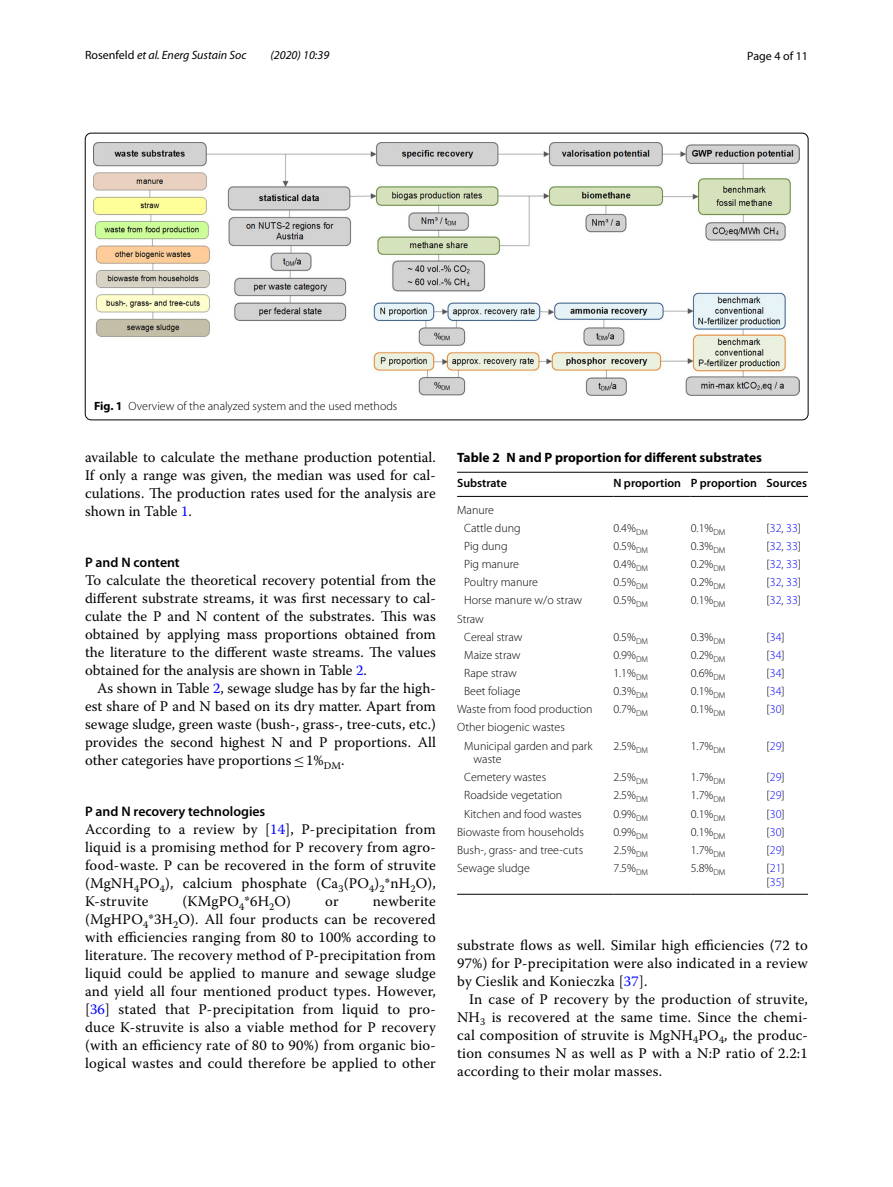
<style>
.page{position:relative;width:893px;height:1187px;background:#fff}
.page>*{position:absolute;margin:0;border:0;box-sizing:border-box;transform-origin:0 0}
.t1{font:14.7px/18px "Warnock Pro";letter-spacing:.01em;color:#000;text-align:justify}
.t2{font:600 13.8px "Myriad Pro";color:#000}
.t3{font:700 13.5px "Myriad Pro";color:#000}
.t4{font:300 12px/18.1px "Myriad Pro";color:#000}
.t5{font:italic 12px "Myriad Pro";color:#000}
.t6{font:600 12px "Myriad Pro";color:#000}
.t7{font:300 12px "Myriad Pro";color:#00f}
.t8{font:12px "Myriad Pro";color:#000}
.s1{font-style:normal}
.s2{font-weight:700}
.s3{color:#00f}
.s4{font-family:"MTSY"}
.s5{color:#000}
</style>
<div class="page">
<img style="left:94px;top:142px;width:706px;height:253px">
<hr style="left:457px;top:472px;width:156px;height:1px;background:#000">
<hr style="left:457px;top:496px;width:156px;height:1px;background:#000">
<hr style="left:613px;top:472px;width:78px;height:1px;background:#000">
<hr style="left:613px;top:496px;width:78px;height:1px;background:#000">
<hr style="left:691px;top:472px;width:76px;height:1px;background:#000">
<hr style="left:691px;top:496px;width:76px;height:1px;background:#000">
<hr style="left:767px;top:472px;width:41px;height:1px;background:#000">
<hr style="left:767px;top:496px;width:41px;height:1px;background:#000">
<hr style="left:457px;top:893px;width:156px;height:1px;background:#000">
<hr style="left:613px;top:893px;width:78px;height:1px;background:#000">
<hr style="left:691px;top:893px;width:76px;height:1px;background:#000">
<hr style="left:767px;top:893px;width:41px;height:1px;background:#000">
<p class="t5" style="left:85px;top:48px;width:163px"><span class="s1">Rosenfeld</span> et al. Energ Sustain Soc</p>
<p class="t5" style="left:271px;top:48px;width:60px">(2020) 10:39</p>
<p class="t8" style="left:747px;top:48px;width:62px">Page 4 of 11</p>
<p class="t4" style="left:94px;top:397px;width:305px"><span class="s2">Fig. 1</span> Overview of the analyzed system and the used methods</p>
<p class="t1" style="left:85px;top:447px;width:352px">available to calculate the methane production potential.<br>If only a range was given, the median was used for cal&shy;culations. The production rates used for the analysis are shown in Table <span class="s3">1</span>.</p>
<p class="t2" style="left:85px;top:553px;width:96px">P and N content</p>
<p class="t1" style="left:85px;top:570px;width:352px">To calculate the theoretical recovery potential from the different substrate streams, it was first necessary to cal&shy;culate the P and N content of the substrates. This was obtained by applying mass proportions obtained from the literature to the different waste streams. The values obtained for the analysis are shown in Table <span class="s3">2</span>.</p>
<p class="t1" style="left:85px;top:678px;width:352px;text-indent:12px">As shown in Table <span class="s3">2</span>, sewage sludge has by far the high&shy;est share of P and N based on its dry matter. Apart from sewage sludge, green waste (bush-, grass-, tree-cuts, etc.) provides the second highest N and P proportions. All other categories have proportions<span class="s4">≤</span>1%<sub>DM</sub>.</p>
<p class="t2" style="left:85px;top:802px;width:182px">P and N recovery technologies</p>
<p class="t1" style="left:85px;top:820px;width:352px">According to a review by [<span class="s3">14</span>], P-precipitation from liquid is a promising method for P recovery from agro&shy;food-waste. P can be recovered in the form of struvite (MgNH<sub>4</sub>PO<sub>4</sub>), calcium phosphate (Ca<sub>3</sub>(PO<sub>4</sub>)<sub>2</sub>*nH<sub>2</sub>O), K-struvite</p>
<p class="t1" style="left:183px;top:892px;width:110px">(KMgPO<sub>4</sub>*6H<sub>2</sub>O)</p>
<p class="t1" style="left:325px;top:892px;width:15px">or</p>
<p class="t1" style="left:85px;top:892px;width:352px;text-indent:288px">newberite (MgHPO<sub>4</sub>*3H<sub>2</sub>O). All four products can be recovered with efficiencies ranging from 80 to 100% according to literature. The recovery method of P-precipitation from liquid could be applied to manure and sewage sludge and yield all four mentioned product types. However, [<span class="s3">36</span>] stated that P-precipitation from liquid to pro&shy;duce K-struvite is also a viable method for P recovery (with an efficiency rate of 80 to 90%) from organic bio&shy;logical wastes and could therefore be applied to other</p>
<p class="t3" style="left:457px;top:449px;width:307px">Table 2 N and P proportion for different substrates</p>
<p class="t6" style="left:457px;top:475px;width:51px">Substrate</p>
<p class="t6" style="left:613px;top:475px;width:195px">N proportion P proportion Sources</p>
<p class="t4" style="left:464px;top:500px;width:58px;text-indent:-7px">Manure<br>Cattle dung</p>
<p class="t4" style="left:613px;top:519px;width:36px">0.4%<sub>DM</sub></p>
<p class="t4" style="left:691px;top:519px;width:36px">0.1%<sub>DM</sub></p>
<p class="t7" style="left:767px;top:521px;width:36px"><span class="s5">[</span>32<span class="s5">,</span> 33<span class="s5">]</span></p>
<p class="t4" style="left:464px;top:537px;width:45px">Pig dung</p>
<p class="t4" style="left:613px;top:537px;width:36px">0.5%<sub>DM</sub></p>
<p class="t4" style="left:691px;top:537px;width:36px">0.3%<sub>DM</sub></p>
<p class="t7" style="left:767px;top:539px;width:36px"><span class="s5">[</span>32<span class="s5">,</span> 33<span class="s5">]</span></p>
<p class="t4" style="left:464px;top:555px;width:56px">Pig manure</p>
<p class="t4" style="left:613px;top:555px;width:36px">0.4%<sub>DM</sub></p>
<p class="t4" style="left:691px;top:555px;width:36px">0.2%<sub>DM</sub></p>
<p class="t7" style="left:767px;top:557px;width:36px"><span class="s5">[</span>32<span class="s5">,</span> 33<span class="s5">]</span></p>
<p class="t4" style="left:464px;top:573px;width:75px">Poultry manure</p>
<p class="t4" style="left:613px;top:573px;width:36px">0.5%<sub>DM</sub></p>
<p class="t4" style="left:691px;top:573px;width:36px">0.2%<sub>DM</sub></p>
<p class="t7" style="left:767px;top:575px;width:36px"><span class="s5">[</span>32<span class="s5">,</span> 33<span class="s5">]</span></p>
<p class="t4" style="left:464px;top:591px;width:119px">Horse manure w/o straw</p>
<p class="t4" style="left:613px;top:591px;width:36px">0.5%<sub>DM</sub></p>
<p class="t4" style="left:691px;top:591px;width:36px">0.1%<sub>DM</sub></p>
<p class="t7" style="left:767px;top:593px;width:36px"><span class="s5">[</span>32<span class="s5">,</span> 33<span class="s5">]</span></p>
<p class="t4" style="left:464px;top:609px;width:60px;text-indent:-7px">Straw<br>Cereal straw</p>
<p class="t4" style="left:613px;top:627px;width:36px">0.5%<sub>DM</sub></p>
<p class="t4" style="left:691px;top:627px;width:36px">0.3%<sub>DM</sub></p>
<p class="t4" style="left:767px;top:627px;width:20px">[<span class="s3">34</span>]</p>
<p class="t4" style="left:464px;top:646px;width:58px">Maize straw</p>
<p class="t4" style="left:613px;top:646px;width:36px">0.9%<sub>DM</sub></p>
<p class="t4" style="left:691px;top:646px;width:36px">0.2%<sub>DM</sub></p>
<p class="t4" style="left:767px;top:646px;width:20px">[<span class="s3">34</span>]</p>
<p class="t4" style="left:464px;top:664px;width:54px">Rape straw</p>
<p class="t4" style="left:613px;top:664px;width:36px">1.1%<sub>DM</sub></p>
<p class="t4" style="left:691px;top:664px;width:36px">0.6%<sub>DM</sub></p>
<p class="t4" style="left:767px;top:664px;width:20px">[<span class="s3">34</span>]</p>
<p class="t4" style="left:464px;top:682px;width:58px">Beet foliage</p>
<p class="t4" style="left:613px;top:682px;width:36px">0.3%<sub>DM</sub></p>
<p class="t4" style="left:691px;top:682px;width:36px">0.1%<sub>DM</sub></p>
<p class="t4" style="left:767px;top:682px;width:20px">[<span class="s3">34</span>]</p>
<p class="t4" style="left:457px;top:700px;width:137px">Waste from food production</p>
<p class="t4" style="left:613px;top:700px;width:36px">0.7%<sub>DM</sub></p>
<p class="t4" style="left:691px;top:700px;width:36px">0.1%<sub>DM</sub></p>
<p class="t4" style="left:767px;top:700px;width:20px">[<span class="s3">30</span>]</p>
<p class="t4" style="left:464px;top:718px;width:130px;text-indent:-7px">Other biogenic wastes<br>Municipal garden and park</p>
<p class="t4" style="left:474px;top:750px;width:30px">waste</p>
<p class="t4" style="left:613px;top:736px;width:36px">2.5%<sub>DM</sub></p>
<p class="t4" style="left:691px;top:736px;width:36px">1.7%<sub>DM</sub></p>
<p class="t4" style="left:767px;top:736px;width:20px">[<span class="s3">29</span>]</p>
<p class="t4" style="left:464px;top:768px;width:84px">Cemetery wastes</p>
<p class="t4" style="left:613px;top:768px;width:36px">2.5%<sub>DM</sub></p>
<p class="t4" style="left:691px;top:768px;width:36px">1.7%<sub>DM</sub></p>
<p class="t4" style="left:767px;top:768px;width:20px">[<span class="s3">29</span>]</p>
<p class="t4" style="left:464px;top:786px;width:100px">Roadside vegetation</p>
<p class="t4" style="left:613px;top:786px;width:36px">2.5%<sub>DM</sub></p>
<p class="t4" style="left:691px;top:786px;width:36px">1.7%<sub>DM</sub></p>
<p class="t4" style="left:767px;top:786px;width:20px">[<span class="s3">29</span>]</p>
<p class="t4" style="left:464px;top:804px;width:119px">Kitchen and food wastes</p>
<p class="t4" style="left:613px;top:804px;width:36px">0.9%<sub>DM</sub></p>
<p class="t4" style="left:691px;top:804px;width:36px">0.1%<sub>DM</sub></p>
<p class="t4" style="left:767px;top:804px;width:20px">[<span class="s3">30</span>]</p>
<p class="t4" style="left:457px;top:822px;width:128px">Biowaste from households</p>
<p class="t4" style="left:613px;top:822px;width:36px">0.9%<sub>DM</sub></p>
<p class="t4" style="left:691px;top:822px;width:36px">0.1%<sub>DM</sub></p>
<p class="t4" style="left:767px;top:822px;width:20px">[<span class="s3">30</span>]</p>
<p class="t4" style="left:457px;top:841px;width:128px">Bush-, grass- and tree-cuts</p>
<p class="t4" style="left:613px;top:841px;width:36px">2.5%<sub>DM</sub></p>
<p class="t4" style="left:691px;top:841px;width:36px">1.7%<sub>DM</sub></p>
<p class="t4" style="left:767px;top:841px;width:20px">[<span class="s3">29</span>]</p>
<p class="t4" style="left:457px;top:859px;width:74px">Sewage sludge</p>
<p class="t4" style="left:613px;top:859px;width:36px">7.5%<sub>DM</sub></p>
<p class="t4" style="left:691px;top:859px;width:36px">5.8%<sub>DM</sub></p>
<p class="t4" style="left:767px;top:861px;width:20px;line-height:13.5px">[<span class="s3">21</span>] [<span class="s3">35</span>]</p>
<p class="t1" style="left:457px;top:935px;width:352px">substrate flows as well. Similar high efficiencies (72 to 97%) for P-precipitation were also indicated in a review by Cieslik and Konieczka [<span class="s3">37</span>].</p>
<p class="t1" style="left:457px;top:989px;width:352px;text-indent:12px">In case of P recovery by the production of struvite, NH<sub>3</sub> is recovered at the same time. Since the chemi&shy;cal composition of struvite is MgNH<sub>4</sub>PO<sub>4</sub>, the produc&shy;tion consumes N as well as P with a N:P ratio of 2.2:1 according to their molar masses.</p>
</div>
